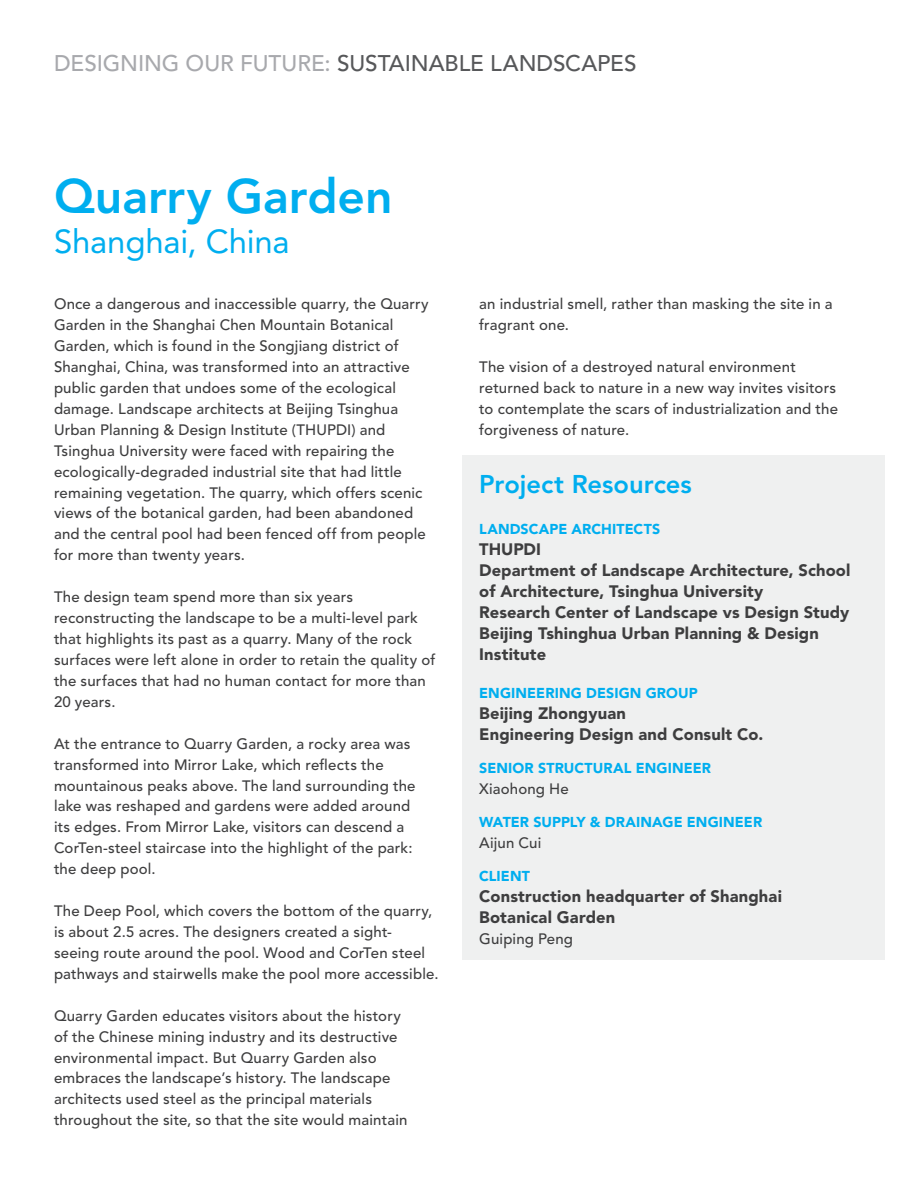
<style>
.page{position:relative;width:918px;height:1188px;background:#fff}
.page>*{position:absolute;margin:0;border:0;box-sizing:border-box;transform-origin:0 0}
.t1{font:800 48px "Avenir LT Std";color:#00aeef}
.t2{font:33px "Avenir LT Std";letter-spacing:-.005em;color:#00aeef}
.t3{font:800 25.5px "Avenir LT Std";color:#00aeef}
.t4{font:500 22.5px "Avenir LT Std";color:#57585a}
.t5{font:900 16.5px/21px "Avenir LT Std";letter-spacing:.01em;color:#3e3e3f}
.t6{font:500 15px/20.9px "Avenir LT Std";letter-spacing:.01em;color:#3e3e3f}
.t7{font:900 14.25px "Avenir LT Std";letter-spacing:.005em;color:#00aeef}
.s1{color:#a8a9ad}
</style>
<div class="page">
<div style="left:462px;top:456px;width:422px;height:504px;background:#eff0f0"></div>
<p class="t4" style="left:54px;top:50px;width:584px"><span class="s1">DESIGNING OUR FUTURE:</span> SUSTAINABLE LANDSCAPES</p>
<p class="t1" style="left:54px;top:168px;width:340px">Quarry Garden</p>
<p class="t2" style="left:54px;top:222px;width:237px">Shanghai, China</p>
<p class="t6" style="left:54px;top:294px;width:376px">Once a dangerous and inaccessible quarry, the Quarry Garden in the Shanghai Chen Mountain Botanical Garden, which is found in the Songjiang district of Shanghai, China, was transformed into an attractive public garden that undoes some of the ecological damage. Landscape architects at Beijing Tsinghua Urban Planning &amp; Design Institute (THUPDI) and Tsinghua University were faced with repairing the ecologically-degraded industrial site that had little remaining vegetation. The quarry, which offers scenic views of the botanical garden, had been abandoned and the central pool had been fenced off from people for more than twenty years.</p>
<p class="t6" style="left:54px;top:587px;width:383px">The design team spend more than six years reconstructing the landscape to be a multi-level park that highlights its past as a quarry. Many of the rock surfaces were left alone in order to retain the quality of the surfaces that had no human contact for more than 20 years.</p>
<p class="t6" style="left:54px;top:733px;width:363px">At the entrance to Quarry Garden, a rocky area was transformed into Mirror Lake, which reflects the mountainous peaks above. The land surrounding the lake was reshaped and gardens were added around its edges. From Mirror Lake, visitors can descend a CorTen-steel staircase into the highlight of the park: the deep pool.</p>
<p class="t6" style="left:54px;top:901px;width:386px">The Deep Pool, which covers the bottom of the quarry, is about 2.5 acres. The designers created a sight&shy;seeing route around the pool. Wood and CorTen steel pathways and stairwells make the pool more accessible.</p>
<p class="t6" style="left:54px;top:1005px;width:355px">Quarry Garden educates visitors about the history of the Chinese mining industry and its destructive environmental impact. But Quarry Garden also embraces the landscape’s history. The landscape architects used steel as the principal materials throughout the site, so that the site would maintain</p>
<p class="t6" style="left:479px;top:294px;width:355px">an industrial smell, rather than masking the site in a fragrant one.</p>
<p class="t6" style="left:479px;top:357px;width:360px">The vision of a destroyed natural environment returned back to nature in a new way invites visitors to contemplate the scars of industrialization and the forgiveness of nature.</p>
<p class="t3" style="left:479px;top:469px;width:214px">Project Resources</p>
<p class="t7" style="left:479px;top:521px;width:183px">LANDSCAPE ARCHITECTS</p>
<p class="t5" style="left:479px;top:539px;width:373px">THUPDI<br>Department of Landscape Architecture, School of Architecture, Tsinghua University<br>Research Center of Landscape vs Design Study</p>
<p class="t5" style="left:479px;top:623px;width:341px">Beijing Tshinghua Urban Planning &amp; Design<br>Institute</p>
<p class="t7" style="left:479px;top:684px;width:220px">ENGINEERING DESIGN GROUP</p>
<p class="t5" style="left:479px;top:702px;width:148px">Beijing Zhongyuan</p>
<p class="t5" style="left:479px;top:723px;width:285px">Engineering Design and Consult Co.</p>
<p class="t7" style="left:479px;top:759px;width:233px">SENIOR STRUCTURAL ENGINEER</p>
<p class="t6" style="left:479px;top:778px;width:91px">Xiaohong He</p>
<p class="t7" style="left:479px;top:813px;width:285px">WATER SUPPLY &amp; DRAINAGE ENGINEER</p>
<p class="t6" style="left:479px;top:832px;width:64px">Aijun Cui</p>
<p class="t7" style="left:479px;top:867px;width:52px">CLIENT</p>
<p class="t5" style="left:479px;top:885px;width:304px">Construction headquarter of Shanghai<br>Botanical Garden</p>
<p class="t6" style="left:479px;top:928px;width:95px">Guiping Peng</p>
</div>
